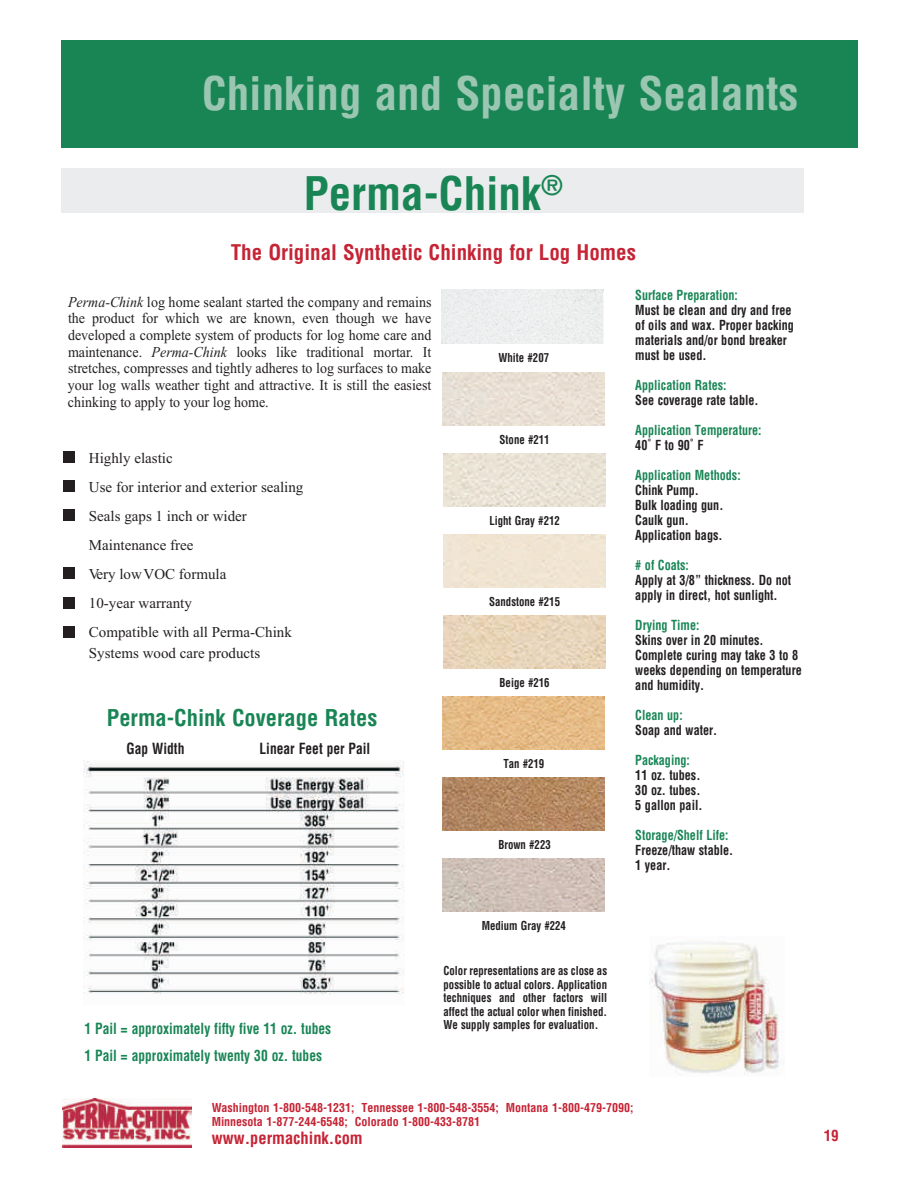
<style>
.page{position:relative;width:918px;height:1188px;background:#fff}
.page>*{position:absolute;margin:0;border:0;box-sizing:border-box;transform-origin:0 0}
.t1{font:45px "BD Hanover";color:#9bc7b2}
.t2{font:45px "BD Hanover";color:#198555}
.t3{font:22.5px "BD Hanover";color:#198555}
.t4{font:21px "BD Hanover";color:#c52435}
.t5{font:16.5px "BD Hanover";color:#c52435}
.t6{font:15px/16.6px "Times New Roman";color:#231f20;text-align:justify;scale:.93 1}
.t7{font:15px/29.1px "Times New Roman";color:#231f20}
.t8{font:15px/27px "BD Hanover";color:#198555;scale:.9 1}
.t9{font:15px "BD Hanover";color:#231f20;scale:.9 1}
.t10{font:15px "BD Hanover";color:#c52435}
.t11{font:13.5px/15px "BD Hanover";color:#231f20;scale:.9 1}
.t12{font:13.5px "BD Hanover";color:#198555;scale:.9 1}
.t13{font:12px/13.5px "BD Hanover";color:#231f20;text-align:justify;scale:.9 1}
.t14{font:12px/14.4px "BD Hanover";color:#c52435}
.s1{font-style:italic}
</style>
<div class="page">
<div style="left:61px;top:40px;width:796px;height:108px;background:#198555"></div>
<img style="left:62px;top:1099px;width:130px;height:48px">
<div style="left:61px;top:169px;width:742px;height:44px;background:#ebecee"></div>
<img style="left:443px;top:372px;width:162px;height:53px">
<img style="left:444px;top:453px;width:162px;height:53px">
<div style="left:444px;top:534px;width:162px;height:53px;background:#f0e5d2"></div>
<img style="left:444px;top:615px;width:162px;height:53px">
<img style="left:443px;top:696px;width:162px;height:53px">
<img style="left:443px;top:777px;width:162px;height:53px">
<img style="left:443px;top:858px;width:162px;height:53px">
<img style="left:649px;top:942px;width:130px;height:133px">
<img style="left:83px;top:760px;width:321px;height:234px">
<div style="left:64px;top:452px;width:11px;height:11px;background:#231f20"></div>
<div style="left:64px;top:480px;width:11px;height:12px;background:#231f20"></div>
<div style="left:63px;top:510px;width:12px;height:11px;background:#231f20"></div>
<div style="left:63px;top:568px;width:12px;height:11px;background:#231f20"></div>
<div style="left:63px;top:597px;width:12px;height:11px;background:#231f20"></div>
<div style="left:63px;top:626px;width:12px;height:11px;background:#231f20"></div>
<div style="left:442px;top:289px;width:161px;height:54px;background:#ecefee"></div>
<h1 class="t1" style="left:202px;top:69px;width:598px">Chinking and Specialty Sealants</h1>
<h1 class="t2" style="left:304px;top:168px;width:261px">Perma-Chink<sup>®</sup></h1>
<h3 class="t4" style="left:231px;top:241px;width:407px">The Original Synthetic Chinking for Log Homes</h3>
<p class="t6" style="left:68px;top:295px;width:392px"><span class="s1">Perma-Chink</span> log home sealant started the company and remains the product for which we are known, even though we have developed a complete system of products for log home care and maintenance. <span class="s1">Perma-Chink</span> looks like traditional mortar. It stretches, compresses and tightly adheres to log surfaces to make your log walls weather tight and attractive. It is still the easiest chinking to apply to your log home.</p>
<p class="t7" style="left:89px;top:444px;width:216px">Highly elastic<br>Use for interior and exterior sealing<br>Seals gaps 1 inch or wider<br>Maintenance free<br>Very lowVOC formula<br>10-year warranty<br>Compatible with all Perma-Chink</p>
<p class="t7" style="left:89px;top:640px;width:173px">Systems wood care products</p>
<h2 class="t3" style="left:107px;top:705px;width:272px">Perma-Chink Coverage Rates</h2>
<p class="t9" style="left:127px;top:741px;width:66px">Gap Width</p>
<p class="t9" style="left:260px;top:741px;width:125px">Linear Feet per Pail</p>
<p class="t13" style="left:499px;top:351px;width:58px">White #207</p>
<p class="t13" style="left:500px;top:433px;width:57px">Stone #211</p>
<p class="t13" style="left:489px;top:514px;width:80px">Light Gray #212</p>
<p class="t13" style="left:489px;top:595px;width:80px">Sandstone #215</p>
<p class="t13" style="left:500px;top:676px;width:57px">Beige #216</p>
<p class="t13" style="left:503px;top:757px;width:47px">Tan #219</p>
<p class="t8" style="left:85px;top:1015px;width:276px">1 Pail = approximately fifty five 11 oz. tubes<br>1 Pail = approximately twenty 30 oz. tubes</p>
<p class="t13" style="left:498px;top:838px;width:60px">Brown #223</p>
<p class="t13" style="left:482px;top:919px;width:95px">Medium Gray #224</p>
<p class="t13" style="left:444px;top:964px;width:183px">Color representations are as close as possible to actual colors. Application techniques and other factors will affect the actual color when finished.<br>We supply samples for evaluation.</p>
<p class="t12" style="left:635px;top:287px;width:116px">Surface Preparation:</p>
<p class="t11" style="left:635px;top:303px;width:178px">Must be clean and dry and free of oils and wax. Proper backing materials and/or bond breaker must be used.</p>
<p class="t12" style="left:635px;top:377px;width:103px">Application Rates:</p>
<p class="t11" style="left:635px;top:393px;width:139px">See coverage rate table.</p>
<p class="t12" style="left:635px;top:422px;width:142px">Application Temperature:</p>
<p class="t11" style="left:635px;top:438px;width:77px">40° F to 90° F</p>
<p class="t12" style="left:635px;top:467px;width:119px">Application Methods:</p>
<p class="t11" style="left:635px;top:483px;width:99px">Chink Pump.<br>Bulk loading gun.<br>Caulk gun.<br>Application bags.</p>
<p class="t12" style="left:635px;top:557px;width:61px"># of Coats:</p>
<p class="t11" style="left:635px;top:573px;width:175px">Apply at 3/8” thickness. Do not apply in direct, hot sunlight.</p>
<p class="t12" style="left:635px;top:617px;width:73px">Drying Time:</p>
<p class="t11" style="left:635px;top:633px;width:187px">Skins over in 20 minutes.<br>Complete curing may take 3 to 8 weeks depending on temperature and humidity.</p>
<p class="t12" style="left:635px;top:707px;width:54px">Clean up:</p>
<p class="t11" style="left:635px;top:723px;width:93px">Soap and water.</p>
<p class="t12" style="left:635px;top:752px;width:62px">Packaging:</p>
<p class="t11" style="left:635px;top:768px;width:76px">11 oz. tubes.<br>30 oz. tubes.<br>5 gallon pail.</p>
<p class="t12" style="left:635px;top:827px;width:105px">Storage/Shelf Life:</p>
<p class="t11" style="left:635px;top:843px;width:110px">Freeze/thaw stable.<br>1 year.</p>
<p class="t14" style="left:212px;top:1101px;width:423px">Washington 1-800-548-1231; Tennessee 1-800-548-3554; Montana 1-800-479-7090;<br>Minnesota 1-877-244-6548; Colorado 1-800-433-8781</p>
<p class="t5" style="left:212px;top:1129px;width:153px">www.permachink.com</p>
<p class="t10" style="left:824px;top:1127px;width:16px">19</p>
</div>
